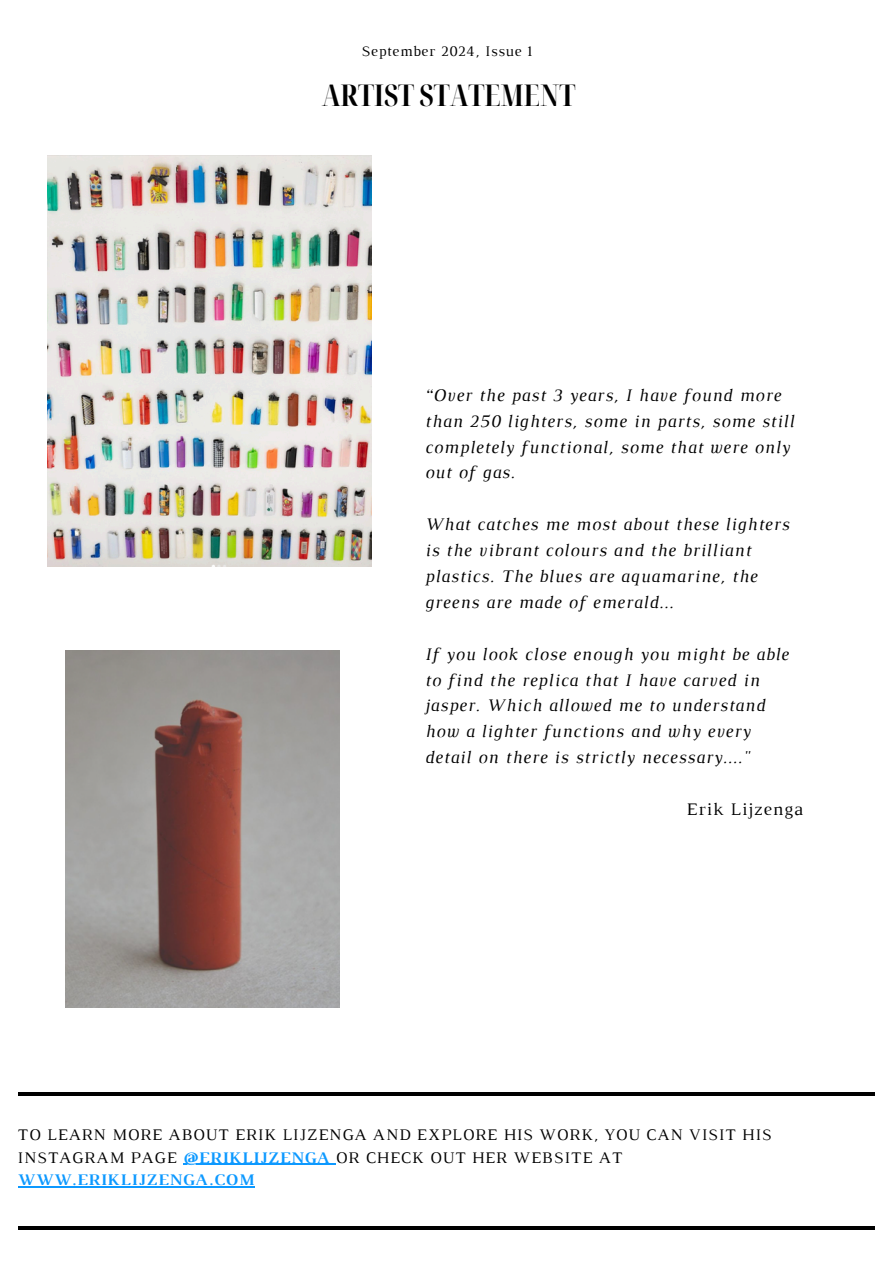
<style>
.page{position:relative;width:894px;height:1264px;background:#fff}
.page>*{position:absolute;margin:0;border:0;box-sizing:border-box;transform-origin:0 0}
.t1{font:700 extra-condensed 30px "Noto Serif Display";color:#000}
.t2{font:italic 18px/25.8px "Luthier";letter-spacing:.05em;color:#000}
.t3{font:18px "Luthier";letter-spacing:.05em;color:#000}
.t4{font:16.5px/22.5px "Luthier";letter-spacing:.05em;color:#000}
.t5{font:700 16.5px "Luthier";letter-spacing:.05em;color:#0d99ff}
.t6{font:15px "Luthier";letter-spacing:.05em;color:#000}
.s1{font-weight:700;color:#0d99ff}
</style>
<div class="page">
<hr style="left:183px;top:1163px;width:153px;height:1px;background:#0d99ff">
<hr style="left:18px;top:1186px;width:236px;height:1px;background:#0d99ff">
<hr style="left:18px;top:1092px;width:856px;height:3px;background:#000">
<hr style="left:18px;top:1226px;width:856px;height:3px;background:#000">
<img style="left:47px;top:156px;width:324px;height:410px">
<img style="left:65px;top:651px;width:275px;height:356px">
<h3 class="t6" style="left:361px;top:45px;width:172px">September 2024, Issue 1</h3>
<h1 class="t1" style="left:322px;top:74px;width:255px">ARTIST STATEMENT</h1>
<h3 class="t2" style="left:424px;top:383px;width:370px">“Over the past 3 years, I have found more than 250 lighters, some in parts, some still completely functional, some that were only out of gas.</h3>
<h3 class="t2" style="left:424px;top:513px;width:366px">What catches me most about these lighters is the vibrant colours and the brilliant plastics. The blues are aquamarine, the greens are made of emerald...</h3>
<h3 class="t2" style="left:424px;top:642px;width:365px">If you look close enough you might be able to find the replica that I have carved in jasper. Which allowed me to understand how a lighter functions and why every detail on there is strictly necessary...."</h3>
<h2 class="t3" style="left:686px;top:802px;width:118px">Erik Lijzenga</h2>
<p class="t4" style="left:18px;top:1124px;width:755px">TO LEARN MORE ABOUT ERIK LIJZENGA AND EXPLORE HIS WORK, YOU CAN VISIT HIS<br>INSTAGRAM PAGE <span class="s1">@ERIKLIJZENGA</span> OR CHECK OUT HER WEBSITE AT</p>
<h1 class="t5" style="left:18px;top:1173px;width:237px">WWW.ERIKLIJZENGA.COM</h1>
</div>
